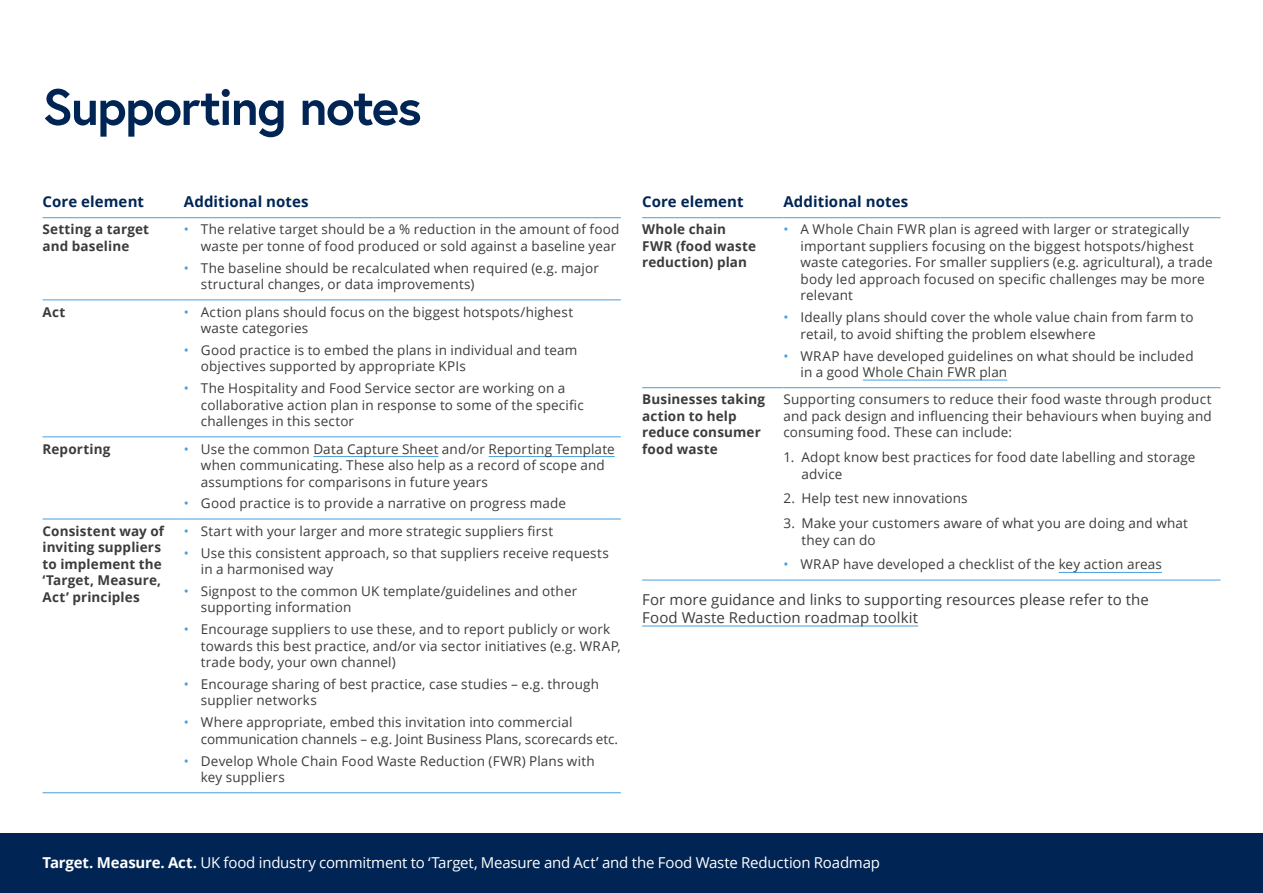
<style>
.page{position:relative;width:1263px;height:893px;background:#fff}
.page>*{position:absolute;margin:0;border:0;box-sizing:border-box;transform-origin:0 0}
.t1{font:700 51px "Europa";letter-spacing:-.03em;color:#002554}
.t2{font:15px "Open Sans";letter-spacing:-.015em;color:#fff}
.t3{font:15px/18px "Open Sans";letter-spacing:.005em;color:#3c3c3b}
.t4{font:700 15px "Open Sans";letter-spacing:.005em;color:#002554}
.t5{font:13.5px/16.5px "Open Sans";letter-spacing:.01em;color:#3c3c3b}
.t6{font:700 13.5px/16.5px "Open Sans";letter-spacing:.01em;color:#3c3c3b}
.s1{color:#489fdf}
.s2{font-weight:700}
</style>
<div class="page">
<div style="left:0;top:833px;width:1263px;height:60px;background:#002554"></div>
<hr style="left:43px;top:217px;width:141px;height:1px;background:#489fdf">
<hr style="left:184px;top:217px;width:437px;height:1px;background:#489fdf">
<hr style="left:43px;top:300px;width:141px;height:1px;background:#489fdf">
<hr style="left:184px;top:300px;width:437px;height:1px;background:#489fdf">
<hr style="left:43px;top:437px;width:141px;height:1px;background:#489fdf">
<hr style="left:184px;top:437px;width:437px;height:1px;background:#489fdf">
<hr style="left:43px;top:519px;width:141px;height:1px;background:#489fdf">
<hr style="left:184px;top:519px;width:437px;height:1px;background:#489fdf">
<hr style="left:43px;top:792px;width:141px;height:1px;background:#489fdf">
<hr style="left:184px;top:792px;width:437px;height:1px;background:#489fdf">
<hr style="left:313px;top:456px;width:125px;height:1px;background:#489fdf">
<hr style="left:489px;top:456px;width:126px;height:1px;background:#489fdf">
<hr style="left:642px;top:626px;width:276px;height:1px;background:#489fdf">
<hr style="left:642px;top:217px;width:141px;height:1px;background:#489fdf">
<hr style="left:783px;top:217px;width:437px;height:1px;background:#489fdf">
<hr style="left:642px;top:387px;width:141px;height:1px;background:#489fdf">
<hr style="left:783px;top:387px;width:437px;height:1px;background:#489fdf">
<hr style="left:642px;top:580px;width:141px;height:1px;background:#489fdf">
<hr style="left:783px;top:580px;width:437px;height:1px;background:#489fdf">
<hr style="left:863px;top:380px;width:144px;height:1px;background:#489fdf">
<hr style="left:1059px;top:572px;width:103px;height:1px;background:#489fdf">
<h1 class="t1" style="left:43px;top:72px;width:381px">Supporting notes</h1>
<p class="t4" style="left:43px;top:191px;width:103px">Core element</p>
<p class="t4" style="left:184px;top:191px;width:126px">Additional notes</p>
<p class="t6" style="left:43px;top:221px;width:108px">Setting a target and baseline</p>
<p class="t5" style="left:184px;top:221px;width:437px;text-align:right"><span class="s1">•</span> The relative target should be a % reduction in the amount of food waste per tonne of food produced or sold against a baseline year</p>
<p class="t5" style="left:201px;top:259px;width:399px;text-indent:-17px"><span class="s1">•</span> The baseline should be recalculated when required (e.g. major structural changes, or data improvements)</p>
<p class="t6" style="left:43px;top:303px;width:24px">Act</p>
<p class="t5" style="left:201px;top:303px;width:374px;text-indent:-17px"><span class="s1">•</span> Action plans should focus on the biggest hotspots/highest waste categories</p>
<p class="t5" style="left:201px;top:341px;width:378px;text-indent:-17px"><span class="s1">•</span> Good practice is to embed the plans in individual and team objectives supported by appropriate KPIs</p>
<p class="t5" style="left:201px;top:380px;width:384px;text-indent:-17px"><span class="s1">•</span> The Hospitality and Food Service sector are working on a collaborative action plan in response to some of the specific challenges in this sector</p>
<p class="t6" style="left:43px;top:440px;width:69px">Reporting</p>
<p class="t5" style="left:201px;top:440px;width:415px;text-indent:-17px"><span class="s1">•</span> Use the common Data Capture Sheet and/or Reporting Template when communicating. These also help as a record of scope and assumptions for comparisons in future years</p>
<p class="t5" style="left:184px;top:495px;width:384px"><span class="s1">•</span> Good practice is to provide a narrative on progress made</p>
<p class="t6" style="left:43px;top:522px;width:123px">Consistent way of inviting suppliers to implement the ‘Target, Measure,<br>Act’ principles</p>
<p class="t5" style="left:184px;top:522px;width:371px"><span class="s1">•</span> Start with your larger and more strategic suppliers first</p>
<p class="t5" style="left:201px;top:544px;width:409px;text-indent:-17px"><span class="s1">•</span> Use this consistent approach, so that suppliers receive requests in a harmonised way</p>
<p class="t5" style="left:201px;top:582px;width:378px;text-indent:-17px"><span class="s1">•</span> Signpost to the common UK template/guidelines and other supporting information</p>
<p class="t5" style="left:201px;top:621px;width:421px;text-indent:-17px"><span class="s1">•</span> Encourage suppliers to use these, and to report publicly or work towards this best practice, and/or via sector initiatives (e.g. WRAP, trade body, your own channel)</p>
<p class="t5" style="left:201px;top:675px;width:400px;text-indent:-17px"><span class="s1">•</span> Encourage sharing of best practice, case studies – e.g. through supplier networks</p>
<p class="t5" style="left:201px;top:714px;width:419px;text-indent:-17px"><span class="s1">•</span> Where appropriate, embed this invitation into commercial communication channels – e.g. Joint Business Plans, scorecards etc.</p>
<p class="t5" style="left:201px;top:752px;width:395px;text-indent:-17px"><span class="s1">•</span> Develop Whole Chain Food Waste Reduction (FWR) Plans with key suppliers</p>
<p class="t4" style="left:642px;top:191px;width:103px">Core element</p>
<p class="t4" style="left:783px;top:191px;width:126px">Additional notes</p>
<p class="t6" style="left:642px;top:221px;width:115px">Whole chain<br>FWR (food waste reduction) plan</p>
<p class="t5" style="left:800px;top:221px;width:414px;text-indent:-17px"><span class="s1">•</span> A Whole Chain FWR plan is agreed with larger or strategically important suppliers focusing on the biggest hotspots/highest waste categories. For smaller suppliers (e.g. agricultural), a trade body led approach focused on specific challenges may be more relevant</p>
<p class="t5" style="left:800px;top:309px;width:394px;text-indent:-17px"><span class="s1">•</span> Ideally plans should cover the whole value chain from farm to retail, to avoid shifting the problem elsewhere</p>
<p class="t5" style="left:800px;top:347px;width:395px;text-indent:-17px"><span class="s1">•</span> WRAP have developed guidelines on what should be included in a good Whole Chain FWR plan</p>
<p class="t6" style="left:642px;top:391px;width:124px">Businesses taking action to help reduce consumer food waste</p>
<p class="t5" style="left:783px;top:391px;width:430px;text-align:justify">Supporting consumers to reduce their food waste through product and pack design and influencing their behaviours when buying and consuming food. These can include:</p>
<p class="t5" style="left:801px;top:449px;width:395px;text-indent:-18px">1. Adopt know best practices for food date labelling and storage advice</p>
<p class="t5" style="left:783px;top:490px;width:186px">2. Help test new innovations</p>
<p class="t5" style="left:801px;top:515px;width:388px;text-indent:-18px">3. Make your customers aware of what you are doing and what they can do</p>
<p class="t5" style="left:783px;top:556px;width:380px"><span class="s1">•</span> WRAP have developed a checklist of the key action areas</p>
<p class="t3" style="left:642px;top:590px;width:508px">For more guidance and links to supporting resources please refer to the<br>Food Waste Reduction roadmap toolkit</p>
<p class="t2" style="left:43px;top:853px;width:839px"><span class="s2">Target. Measure. Act.</span> UK food industry commitment to ‘Target, Measure and Act’ and the Food Waste Reduction Roadmap</p>
</div>
